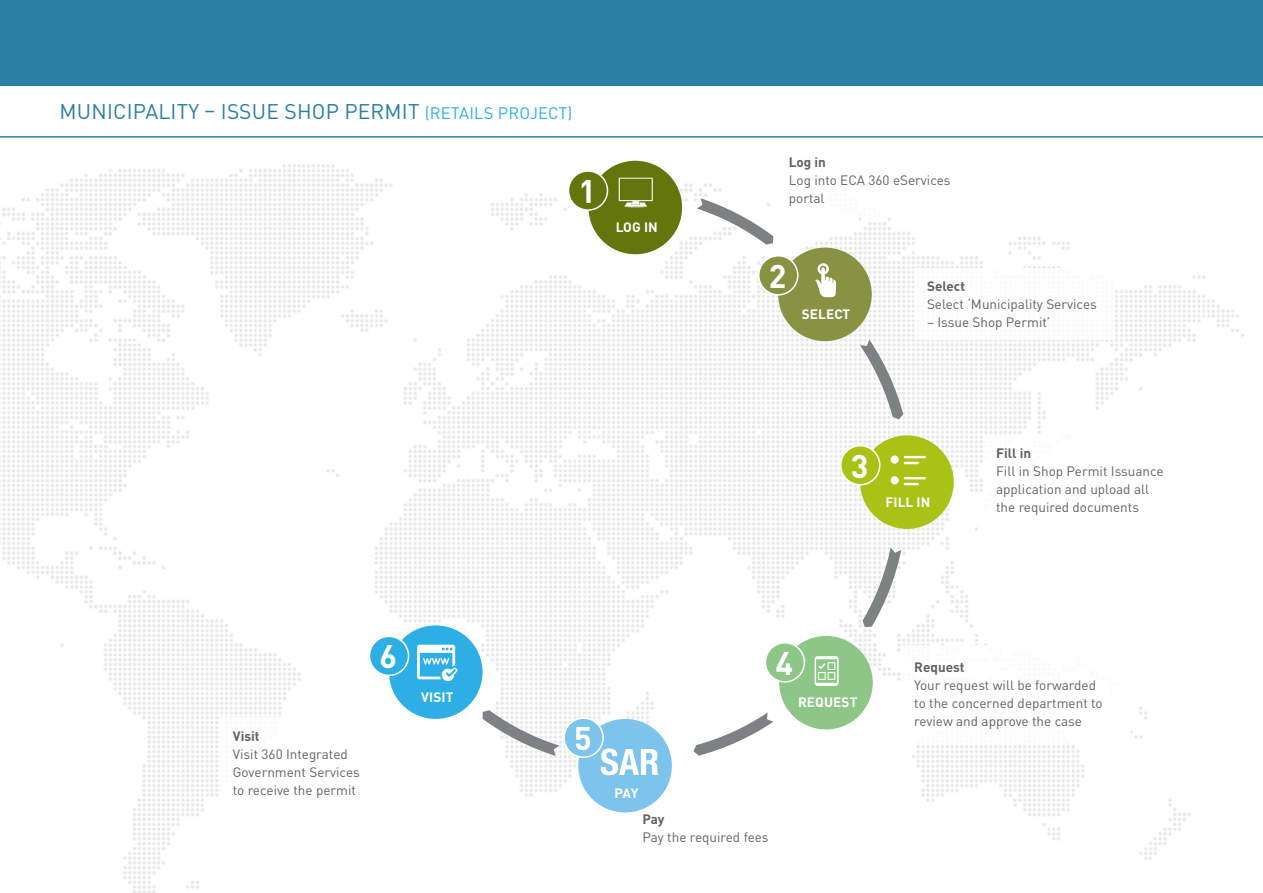
<style>
.page{position:relative;width:1263px;height:893px;background:#fff}
.page>*{position:absolute;margin:0;border:0;box-sizing:border-box;transform-origin:0 0}
.t1{font:700 32.4px "DIN Pro";color:#fff}
.t2{font:21px "DIN Pro";letter-spacing:.01em;color:#297ea4}
.t3{font:13.5px/18px "DIN Pro";color:#3c3c3b}
.t4{font:700 13.5px "DIN Pro";color:#3c3c3b}
.t5{font:700 13.5px "DIN Pro";letter-spacing:.01em;color:#fff}
.s1{font-size:16.5px;color:#2dafe6}
</style>
<div class="page">
<img style="left:0;top:160px;width:1244px;height:733px">
<div style="left:588px;top:161px;width:94px;height:93px;background:#63750c;border-radius:50%"></div>
<div style="left:568px;top:171px;width:39px;height:39px;background:#63750c;border-radius:50%"></div>
<div style="left:568px;top:170px;width:40px;height:41px;border:2px solid #fff;border-radius:50%"></div>
<div style="left:860px;top:435px;width:94px;height:94px;background:#a8c316;border-radius:50%"></div>
<div style="left:841px;top:446px;width:39px;height:39px;background:#a8c316;border-radius:50%"></div>
<div style="left:840px;top:445px;width:40px;height:40px;border:2px solid #fff;border-radius:50%"></div>
<div style="left:778px;top:248px;width:94px;height:93px;background:#879343;border-radius:50%"></div>
<div style="left:759px;top:256px;width:39px;height:39px;background:#879343;border-radius:50%"></div>
<div style="left:758px;top:255px;width:40px;height:41px;border:2px solid #fff;border-radius:50%"></div>
<div style="left:779px;top:636px;width:94px;height:93px;background:#8dc687;border-radius:50%"></div>
<div style="left:776px;top:144px;width:189px;height:72px;background:#fff"></div>
<div style="left:914px;top:268px;width:200px;height:72px;background:#fff"></div>
<div style="left:983px;top:435px;width:195px;height:90px;background:#fff"></div>
<div style="left:630px;top:801px;width:157px;height:54px;background:#fff"></div>
<div style="left:901px;top:645px;width:230px;height:98px;background:#fff"></div>
<div style="left:220px;top:718px;width:189px;height:90px;background:#fff"></div>
<div style="left:578px;top:719px;width:94px;height:93px;background:#7dc4ed;border-radius:50%"></div>
<div style="left:564px;top:718px;width:39px;height:39px;background:#7dc4ed;border-radius:50%"></div>
<div style="left:563px;top:717px;width:41px;height:41px;border:2px solid #fff;border-radius:50%"></div>
<svg style="left:697px;top:198px;width:76px;height:47px"></svg>
<svg style="left:860px;top:340px;width:43px;height:79px"></svg>
<svg style="left:862px;top:547px;width:39px;height:80px"></svg>
<svg style="left:693px;top:712px;width:80px;height:44px"></svg>
<svg style="left:482px;top:710px;width:77px;height:46px"></svg>
<div style="left:389px;top:625px;width:93px;height:94px;background:#2dafe6;border-radius:50%"></div>
<svg style="left:891px;top:455px;width:35px;height:30px"></svg>
<svg style="left:815px;top:656px;width:23px;height:30px"></svg>
<svg style="left:815px;top:263px;width:21px;height:34px"></svg>
<svg style="left:618px;top:177px;width:35px;height:30px"></svg>
<svg style="left:417px;top:645px;width:40px;height:36px"></svg>
<svg style="left:601px;top:748px;width:57px;height:27px"></svg>
<div style="left:765px;top:643px;width:39px;height:39px;background:#8dc687;border-radius:50%"></div>
<div style="left:765px;top:642px;width:40px;height:41px;border:2px solid #fff;border-radius:50%"></div>
<div style="left:369px;top:636px;width:39px;height:39px;background:#2dafe6;border-radius:50%"></div>
<div style="left:369px;top:636px;width:40px;height:40px;border:2px solid #fff;border-radius:50%"></div>
<div style="left:0;top:0;width:1263px;height:85px;background:#297ea4"></div>
<hr style="left:0;top:136px;width:1263px;height:2px;background:#297ea4">
<h2 class="t2" style="left:60px;top:97px;width:514px">MUNICIPALITY – ISSUE SHOP PERMIT <span class="s1">(RETAILS PROJECT)</span></h2>
<h1 class="t1" style="left:578px;top:169px;width:19px">1</h1>
<p class="t5" style="left:616px;top:218px;width:44px">LOG IN</p>
<p class="t4" style="left:789px;top:153px;width:39px">Log in</p>
<p class="t3" style="left:789px;top:170px;width:163px">Log into ECA 360 eServices portal</p>
<h1 class="t1" style="left:769px;top:254px;width:19px">2</h1>
<p class="t5" style="left:802px;top:304px;width:50px">SELECT</p>
<p class="t4" style="left:927px;top:277px;width:40px">Select</p>
<p class="t3" style="left:927px;top:294px;width:171px">Select ‘Municipality Services</p>
<p class="t3" style="left:927px;top:312px;width:125px">– Issue Shop Permit’</p>
<h1 class="t1" style="left:851px;top:444px;width:19px">3</h1>
<p class="t5" style="left:885px;top:493px;width:47px">FILL IN</p>
<p class="t4" style="left:996px;top:444px;width:37px">Fill in</p>
<p class="t3" style="left:996px;top:462px;width:169px">Fill in Shop Permit Issuance application and upload all the required documents</p>
<p class="t4" style="left:233px;top:727px;width:28px">Visit</p>
<p class="t3" style="left:233px;top:744px;width:129px">Visit 360 Integrated<br>Government Services to receive the permit</p>
<h1 class="t1" style="left:379px;top:634px;width:19px">6</h1>
<h1 class="t1" style="left:775px;top:641px;width:19px">4</h1>
<p class="t5" style="left:421px;top:688px;width:34px">VISIT</p>
<h1 class="t1" style="left:574px;top:716px;width:19px">5</h1>
<p class="t5" style="left:614px;top:783px;width:25px">PAY</p>
<p class="t4" style="left:642px;top:810px;width:24px">Pay</p>
<p class="t3" style="left:642px;top:828px;width:128px">Pay the required fees</p>
<p class="t5" style="left:798px;top:693px;width:61px">REQUEST</p>
<p class="t4" style="left:914px;top:658px;width:52px">Request</p>
<p class="t3" style="left:914px;top:676px;width:190px">Your request will be forwarded to the concerned department to review and approve the case</p>
</div>
